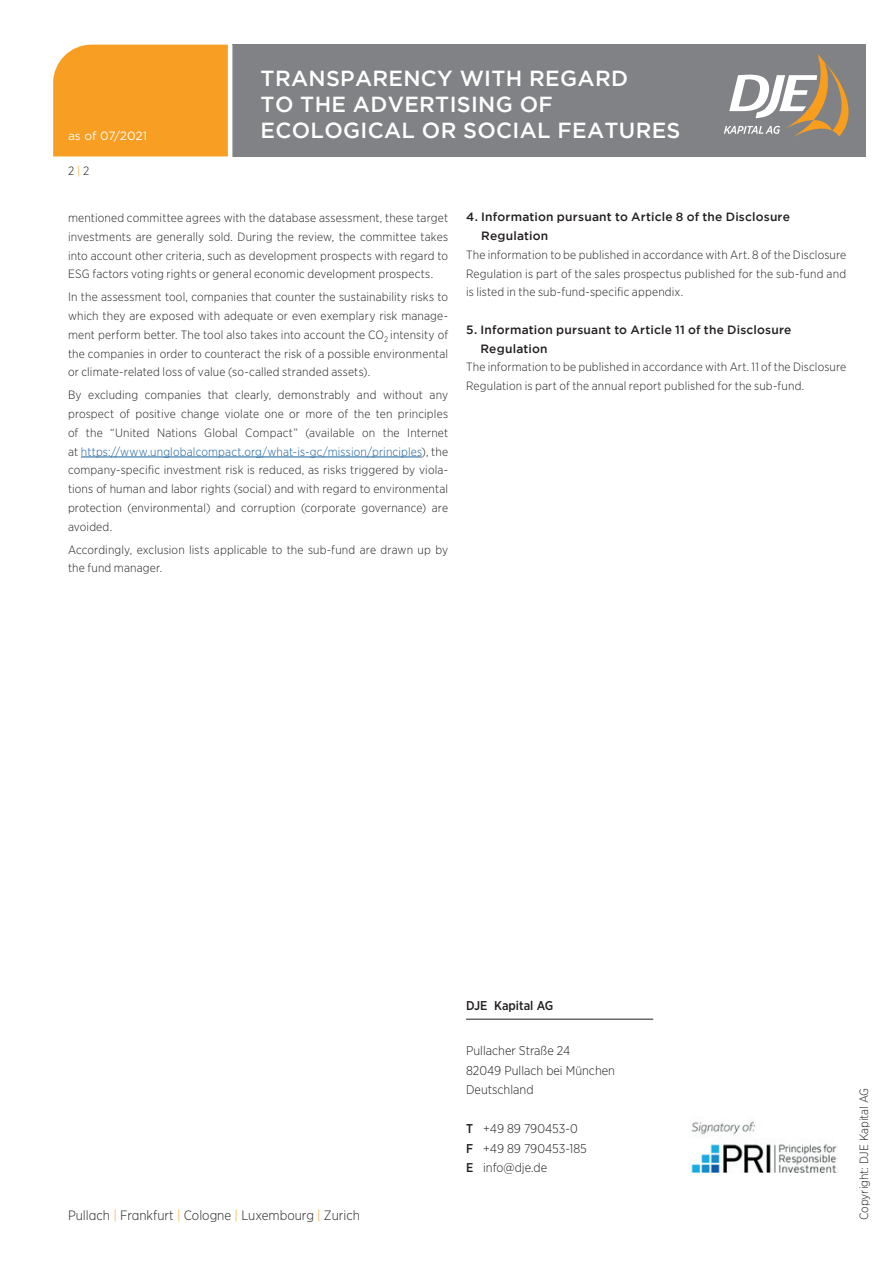
<style>
.page{position:relative;width:893px;height:1263px;background:#fff}
.page>*{position:absolute;margin:0;border:0;box-sizing:border-box;transform-origin:0 0}
.t1{font:500 21.75px/26.1px "Gotham";letter-spacing:.015em;color:#fff}
.t2{font:300 13.5px "Gotham Narrow";color:#231f20}
.t3{font:300 12.75px/19.5px "Gotham Narrow";color:#231f20}
.t4{font:500 12.75px "Gotham Narrow";color:#231f20}
.t5{font:300 12px/18.8px "Gotham Narrow";letter-spacing:.01em;color:#231f20;text-align:justify}
.t6{font:500 12px/18.8px "Gotham";letter-spacing:.015em;color:#231f20}
.t7{font:12px "Gotham";color:#fff}
.s1{color:#f89e1c}
.s2{color:#175d9e}
.s3{color:#f89e23}
.s4{font-weight:500}
</style>
<div class="page">
<div style="left:53px;top:45px;width:175px;height:111px;background:#f89e23"></div>
<div style="left:232px;top:45px;width:633px;height:112px;background:#808285"></div>
<svg style="left:724px;top:54px;width:124px;height:83px"></svg>
<hr style="left:81px;top:457px;width:341px;height:1px;background:#175d9e">
<hr style="left:466px;top:1019px;width:187px;height:1px;background:#231f20">
<img style="left:691px;top:1121px;width:148px;height:51px">
<h1 class="t1" style="left:261px;top:64px;width:369px">TRANSPARENCY WITH REGARD<br>TO THE ADVERTISING OF</h1>
<p class="t7" style="left:68px;top:129px;width:80px">as of 07/2021</p>
<h1 class="t1" style="left:261px;top:117px;width:421px">ECOLOGICAL OR SOCIAL FEATURES</h1>
<p class="t5" style="left:68px;top:162px;width:23px">2 <span class="s1">|</span> 2</p>
<p class="t5" style="left:68px;top:208px;width:382px">mentioned committee agrees with the database assessment, these target investments are generally sold. During the review, the committee takes into account other criteria, such as development prospects with regard to ESG factors voting rights or general economic development prospects.</p>
<p class="t5" style="left:68px;top:288px;width:382px">In the assessment tool, companies that counter the sustainability risks to which they are exposed with adequate or even exemplary risk manage&shy;ment perform better. The tool also takes into account the CO<sub>2</sub> intensity of the companies in order to counteract the risk of a possible environmental or climate-related loss of value (so-called stranded assets).</p>
<p class="t5" style="left:68px;top:386px;width:382px">By excluding companies that clearly, demonstrably and without any prospect of positive change violate one or more of the ten principles of the “United Nations Global Compact” (available on the Internet at <span class="s2">https://www.unglobalcompact.org/what-is-gc/mission/principles</span>), the company-specific investment risk is reduced, as risks triggered by viola&shy;tions of human and labor rights (social) and with regard to environmental protection (environmental) and corruption (corporate governance) are avoided.</p>
<p class="t5" style="left:68px;top:540px;width:382px">Accordingly, exclusion lists applicable to the sub-fund are drawn up by the fund manager.</p>
<p class="t6" style="left:481px;top:207px;width:310px;text-indent:-15px">4. Information pursuant to Article 8 of the Disclosure<br>Regulation</p>
<p class="t5" style="left:466px;top:245px;width:382px">The information to be published in accordance with Art. 8 of the Disclosure Regulation is part of the sales prospectus published for the sub-fund and is listed in the sub-fund-specific appendix.</p>
<p class="t6" style="left:480px;top:320px;width:312px;text-indent:-14px">5. Information pursuant to Article 11 of the Disclosure<br>Regulation</p>
<p class="t5" style="left:466px;top:357px;width:382px">The information to be published in accordance with Art. 11 of the Disclosure<br>Regulation is part of the annual report published for the sub-fund.</p>
<p class="t2" style="left:68px;top:1206px;width:294px">Pullach <span class="s3">|</span> Frankfurt <span class="s3">|</span> Cologne <span class="s3">|</span> Luxembourg <span class="s3">|</span> Zurich</p>
<p class="t4" style="left:466px;top:998px;width:89px">DJE Kapital AG</p>
<p class="t3" style="left:466px;top:1041px;width:150px">Pullacher Straße 24<br>82049 Pullach bei München<br>Deutschland</p>
<p class="t3" style="left:466px;top:1119px;width:122px"><span class="s4">T</span> +49 89 790453-0<br><span class="s4">F</span> +49 89 790453-185<br><span class="s4">E</span> info@dje.de</p>
<p class="t5" style="left:854px;top:1220px;width:134px;rotate:-90deg">Copyright: DJE Kapital AG</p>
</div>
